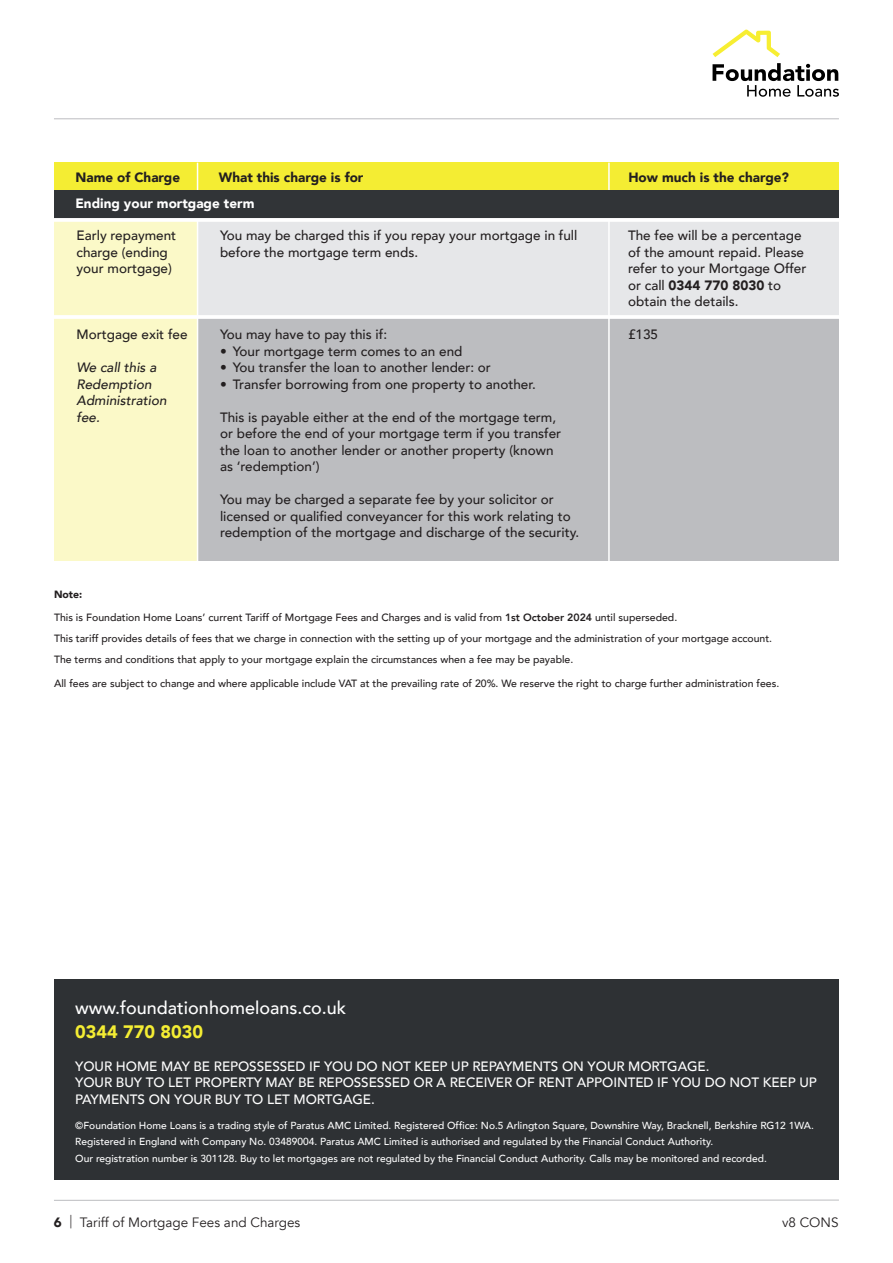
<style>
.page{position:relative;width:893px;height:1263px;background:#fff}
.page>*{position:absolute;margin:0;border:0;box-sizing:border-box;transform-origin:0 0}
.t1{font:500 18px "Avenir";color:#fff}
.t2{font:900 18px "Avenir";color:#f4ed33}
.t3{font:500 13.5px/16.5px "Avenir";color:#231f20}
.t4{font:500 13.5px/16.5px "Avenir";letter-spacing:-.005em;color:#fff}
.t5{font:900 13.5px "Avenir";color:#231f20}
.t6{font:italic 500 13.5px/16.5px "Avenir";color:#231f20}
.t7{font:13.5px "Avenir";color:#231f20}
.t8{font:900 13.5px "Avenir";color:#fff}
.t9{font:500 10.5px/21px "Avenir";color:#231f20}
.t10{font:900 10.5px "Avenir";color:#231f20}
.t11{font:500 10.2px/16.5px "Avenir";color:#fff}
.s1{font-weight:900}
.s2{font-weight:800}
.s3{font-weight:300}
</style>
<div class="page">
<div style="left:197px;top:220px;width:642px;height:340px;background:#e6e7e9"></div>
<div style="left:198px;top:317px;width:641px;height:243px;background:#bcbdc0"></div>
<div style="left:54px;top:980px;width:785px;height:200px;background:#2e3134"></div>
<svg style="left:713px;top:63px;width:126px;height:34px"></svg>
<svg style="left:713px;top:30px;width:67px;height:27px"></svg>
<hr style="left:54px;top:118px;width:785px;height:1px;background:#bcbdc0">
<hr style="left:54px;top:1200px;width:785px;height:1px;background:#bcbdc0">
<div style="left:54px;top:218px;width:143px;height:342px;background:#fbf9c8"></div>
<div style="left:54px;top:163px;width:785px;height:27px;background:#f4ed33"></div>
<hr style="left:197px;top:163px;width:1px;height:403px;background:#fff">
<hr style="left:608px;top:163px;width:2px;height:403px;background:#fff">
<div style="left:54px;top:190px;width:785px;height:28px;background:#313437"></div>
<hr style="left:54px;top:218px;width:794px;height:4px;background:#fff">
<hr style="left:54px;top:315px;width:794px;height:4px;background:#fff">
<p class="t5" style="left:75px;top:165px;width:106px">Name of Charge</p>
<p class="t5" style="left:628px;top:165px;width:162px">How much is the charge?</p>
<p class="t8" style="left:75px;top:192px;width:181px">Ending your mortgage term</p>
<p class="t5" style="left:219px;top:165px;width:146px">What this charge is for</p>
<p class="t3" style="left:77px;top:226px;width:101px">Early repayment charge (ending your mortgage)</p>
<p class="t3" style="left:77px;top:325px;width:113px">Mortgage exit fee</p>
<p class="t6" style="left:77px;top:359px;width:91px">We call this a<br>Redemption<br>Administration fee.</p>
<p class="t3" style="left:220px;top:226px;width:359px">You may be charged this if you repay your mortgage in full before the mortgage term ends.</p>
<p class="t3" style="left:220px;top:325px;width:169px">You may have to pay this if:</p>
<p class="t3" style="left:220px;top:342px;width:244px">• Your mortgage term comes to an end</p>
<p class="t3" style="left:220px;top:358px;width:272px">• You transfer the loan to another lender: or</p>
<p class="t3" style="left:220px;top:375px;width:317px">• Transfer borrowing from one property to another.</p>
<p class="t3" style="left:220px;top:408px;width:338px">This is payable either at the end of the mortgage term,</p>
<p class="t3" style="left:220px;top:424px;width:343px">or before the end of your mortgage term if you transfer the loan to another lender or another property (known</p>
<p class="t3" style="left:220px;top:457px;width:101px">as ‘redemption’)</p>
<p class="t3" style="left:220px;top:490px;width:361px">You may be charged a separate fee by your solicitor or licensed or qualified conveyancer for this work relating to redemption of the mortgage and discharge of the security.</p>
<p class="t3" style="left:628px;top:226px;width:180px">The fee will be a percentage of the amount repaid. Please refer to your Mortgage Offer or call <span class="s1">0344 770 8030</span> to obtain the details.</p>
<p class="t3" style="left:628px;top:325px;width:32px">£135</p>
<p class="t10" style="left:54px;top:585px;width:30px">Note:</p>
<p class="t9" style="left:54px;top:606px;width:720px">This is Foundation Home Loans’ current Tariff of Mortgage Fees and Charges and is valid from <span class="s2">1st October 2024</span> until superseded.<br>This tariff provides details of fees that we charge in connection with the setting up of your mortgage and the administration of your mortgage account.<br>The terms and conditions that apply to your mortgage explain the circumstances when a fee may be payable.</p>
<p class="t9" style="left:54px;top:672px;width:727px">All fees are subject to change and where applicable include VAT at the prevailing rate of 20%. We reserve the right to charge further administration fees.</p>
<p class="t1" style="left:75px;top:992px;width:272px">www.foundationhomeloans.co.uk</p>
<p class="t2" style="left:75px;top:1016px;width:129px">0344 770 8030</p>
<p class="t4" style="left:75px;top:1057px;width:636px">YOUR HOME MAY BE REPOSSESSED IF YOU DO NOT KEEP UP REPAYMENTS ON YOUR MORTGAGE.</p>
<p class="t4" style="left:75px;top:1074px;width:743px">YOUR BUY TO LET PROPERTY MAY BE REPOSSESSED OR A RECEIVER OF RENT APPOINTED IF YOU DO NOT KEEP UP<br>PAYMENTS ON YOUR BUY TO LET MORTGAGE.</p>
<p class="t11" style="left:75px;top:1116px;width:740px">©Foundation Home Loans is a trading style of Paratus AMC Limited. Registered Office: No.5 Arlington Square, Downshire Way, Bracknell, Berkshire RG12 1WA.<br>Registered in England with Company No. 03489004. Paratus AMC Limited is authorised and regulated by the Financial Conduct Authority.</p>
<p class="t11" style="left:75px;top:1149px;width:693px">Our registration number is 301128. Buy to let mortgages are not regulated by the Financial Conduct Authority. Calls may be monitored and recorded.</p>
<p class="t7" style="left:54px;top:1214px;width:248px"><span class="s1">6</span> <span class="s3">|</span> Tariff of Mortgage Fees and Charges</p>
<p class="t7" style="left:782px;top:1214px;width:58px">v8 CONS</p>
</div>
